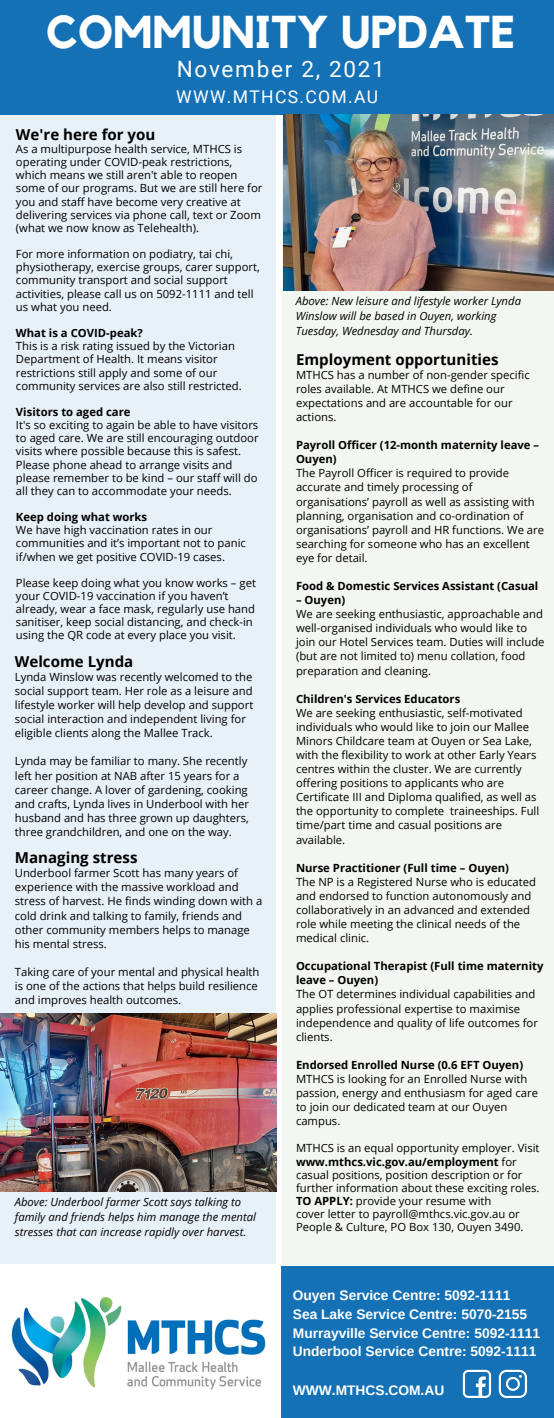
<style>
.page{position:relative;width:554px;height:1418px;background:#fff}
.page>*{position:absolute;margin:0;border:0;box-sizing:border-box;transform-origin:0 0}
.t1{font:700 45.88px "Kollektif";color:#fff}
.t2{font:22.5px "Roboto";letter-spacing:.075em;color:#fff}
.t3{font:17.5px "Roboto";letter-spacing:.075em;color:#fff}
.t4{font:700 15.12px "Open Sans";color:#000}
.t5{font:700 13.75px/18.8px "Arimo";color:#fff}
.t6{font:11.25px/14.1px "Open Sans";color:#000}
.t7{font:700 11.25px/14.1px "Open Sans";color:#000}
.t8{font:italic 11.25px/15px "Open Sans";color:#000}
.s1{font-weight:700}
</style>
<div class="page">
<svg style="left:276px;top:1109px;width:1px;height:37px"></svg>
<div style="left:0;top:113px;width:275px;height:1151px;background:#e8f1f8"></div>
<div style="left:282px;top:113px;width:271px;height:1151px;background:#f2f8f1"></div>
<img style="left:0;top:1013px;width:276px;height:178px">
<div style="left:0;top:1266px;width:553px;height:152px;background:#1471b5"></div>
<img style="left:0;top:1266px;width:280px;height:152px">
<div style="left:0;top:0;width:553px;height:115px;background:#1471b5"></div>
<img style="left:283px;top:114px;width:270px;height:177px">
<svg style="left:462px;top:1369px;width:28px;height:28px"></svg>
<svg style="left:498px;top:1369px;width:28px;height:28px"></svg>
<h1 class="t1" style="left:46px;top:11px;width:470px">COMMUNITY UPDATE</h1>
<h2 class="t2" style="left:176px;top:56px;width:209px">November 2, 2021</h2>
<h3 class="t3" style="left:176px;top:87px;width:203px">WWW.MTHCS.COM.AU</h3>
<h3 class="t4" style="left:16px;top:123px;width:141px">We're here for you</h3>
<p class="t6" style="left:16px;top:142px;width:248px;line-height:13.1px">As a multipurpose health service, MTHCS is operating under COVID-peak restrictions, which means we still aren't able to reopen some of our programs. But we are still here for you and staff have become very creative at delivering services via phone call, text or Zoom (what we now know as Telehealth).</p>
<p class="t6" style="left:16px;top:247px;width:245px;line-height:13.1px">For more information on podiatry, tai chi, physiotherapy, exercise groups, carer support, community transport and social support activities, please call us on 5092-1111 and tell us what you need.</p>
<p class="t7" style="left:16px;top:326px;width:128px">What is a COVID-peak?</p>
<p class="t6" style="left:16px;top:339px;width:227px;line-height:13.1px">This is a risk rating issued by the Victorian Department of Health. It means visitor restrictions still apply and some of our community services are also still restricted.</p>
<p class="t7" style="left:16px;top:404px;width:116px">Visitors to aged care</p>
<p class="t6" style="left:16px;top:418px;width:244px;line-height:13.1px">It's so exciting to again be able to have visitors to aged care. We are still encouraging outdoor visits where possible because this is safest.<br>Please phone ahead to arrange visits and please remember to be kind – our staff will do all they can to accommodate your needs.</p>
<p class="t7" style="left:16px;top:509px;width:133px">Keep doing what works</p>
<p class="t6" style="left:16px;top:523px;width:231px;line-height:13.1px">We have high vaccination rates in our communities and it’s important not to panic if/when we get positive COVID-19 cases.</p>
<p class="t6" style="left:16px;top:576px;width:241px;line-height:13.1px">Please keep doing what you know works – get your COVID-19 vaccination if you haven’t already, wear a face mask, regularly use hand sanitiser, keep social distancing, and check-in using the QR code at every place you visit.</p>
<h3 class="t4" style="left:15px;top:651px;width:120px">Welcome Lynda</h3>
<p class="t6" style="left:15px;top:669px;width:240px">Lynda Winslow was recently welcomed to the social support team. Her role as a leisure and lifestyle worker will help develop and support social interaction and independent living for eligible clients along the Mallee Track.</p>
<p class="t6" style="left:15px;top:754px;width:235px">Lynda may be familiar to many. She recently left her position at NAB after 15 years for a career change. A lover of gardening, cooking and crafts, Lynda lives in Underbool with her husband and has three grown up daughters, three grandchildren, and one on the way.</p>
<h3 class="t4" style="left:15px;top:847px;width:124px">Managing stress</h3>
<p class="t6" style="left:15px;top:866px;width:249px">Underbool farmer Scott has many years of experience with the massive workload and stress of harvest. He finds winding down with a cold drink and talking to family, friends and other community members helps to manage his mental stress.</p>
<p class="t6" style="left:15px;top:964px;width:246px">Taking care of your mental and physical health is one of the actions that helps build resilience and improves health outcomes.</p>
<p class="t8" style="left:15px;top:1193px;width:242px">Above: Underbool farmer Scott says talking to family and friends helps him manage the mental stresses that can increase rapidly over harvest.</p>
<p class="t8" style="left:295px;top:293px;width:226px">Above: New leisure and lifestyle worker Lynda<br>Winslow will be based in Ouyen, working<br>Tuesday, Wednesday and Thursday.</p>
<h3 class="t4" style="left:296px;top:348px;width:204px">Employment opportunities</h3>
<p class="t6" style="left:296px;top:367px;width:235px">MTHCS has a number of non-gender specific roles available. At MTHCS we define our expectations and are accountable for our actions.</p>
<p class="t7" style="left:296px;top:438px;width:244px">Payroll Officer (12-month maternity leave –<br>Ouyen)</p>
<p class="t6" style="left:296px;top:466px;width:249px">The Payroll Officer is required to provide accurate and timely processing of organisations’ payroll as well as assisting with planning, organisation and co-ordination of organisations’ payroll and HR functions. We are searching for someone who has an excellent eye for detail.</p>
<p class="t7" style="left:296px;top:578px;width:243px">Food &amp; Domestic Services Assistant (Casual</p>
<p class="t7" style="left:296px;top:592px;width:51px">– Ouyen)</p>
<p class="t6" style="left:296px;top:607px;width:250px">We are seeking enthusiastic, approachable and well-organised individuals who would like to join our Hotel Services team. Duties will include (but are not limited to) menu collation, food preparation and cleaning.</p>
<p class="t7" style="left:296px;top:691px;width:166px">Children's Services Educators</p>
<p class="t6" style="left:296px;top:705px;width:244px">We are seeking enthusiastic, self-motivated individuals who would like to join our Mallee Minors Childcare team at Ouyen or Sea Lake, with the flexibility to work at other Early Years centres within the cluster. We are currently offering positions to applicants who are Certificate III and Diploma qualified, as well as the opportunity to complete traineeships. Full time/part time and casual positions are available.</p>
<p class="t7" style="left:296px;top:860px;width:214px">Nurse Practitioner (Full time – Ouyen)</p>
<p class="t6" style="left:296px;top:874px;width:241px">The NP is a Registered Nurse who is educated and endorsed to function autonomously and collaboratively in an advanced and extended role while meeting the clinical needs of the medical clinic.</p>
<p class="t7" style="left:296px;top:959px;width:249px">Occupational Therapist (Full time maternity leave – Ouyen)</p>
<p class="t6" style="left:296px;top:987px;width:243px">The OT determines individual capabilities and applies professional expertise to maximise independence and quality of life outcomes for clients.</p>
<p class="t7" style="left:296px;top:1057px;width:228px">Endorsed Enrolled Nurse (0.6 EFT Ouyen)</p>
<p class="t6" style="left:296px;top:1071px;width:243px">MTHCS is looking for an Enrolled Nurse with passion, energy and enthusiasm for aged care to join our dedicated team at our Ouyen campus.</p>
<p class="t6" style="left:296px;top:1141px;width:245px;line-height:13.1px">MTHCS is an equal opportunity employer. Visit <span class="s1">www.mthcs.vic.gov.au/employment</span> for casual positions, position description or for further information about these exciting roles.<br><span class="s1">TO APPLY:</span> provide your resume with<br>cover letter to payroll@mthcs.vic.gov.au or People &amp; Culture, PO Box 130, Ouyen 3490.</p>
<p class="t5" style="left:292px;top:1285px;width:248px">Ouyen Service Centre: 5092-1111<br>Sea Lake Service Centre: 5070-2155<br>Murrayville Service Centre: 5092-1111<br>Underbool Service Centre: 5092-1111</p>
<p class="t5" style="left:292px;top:1380px;width:153px">WWW.MTHCS.COM.AU</p>
</div>
